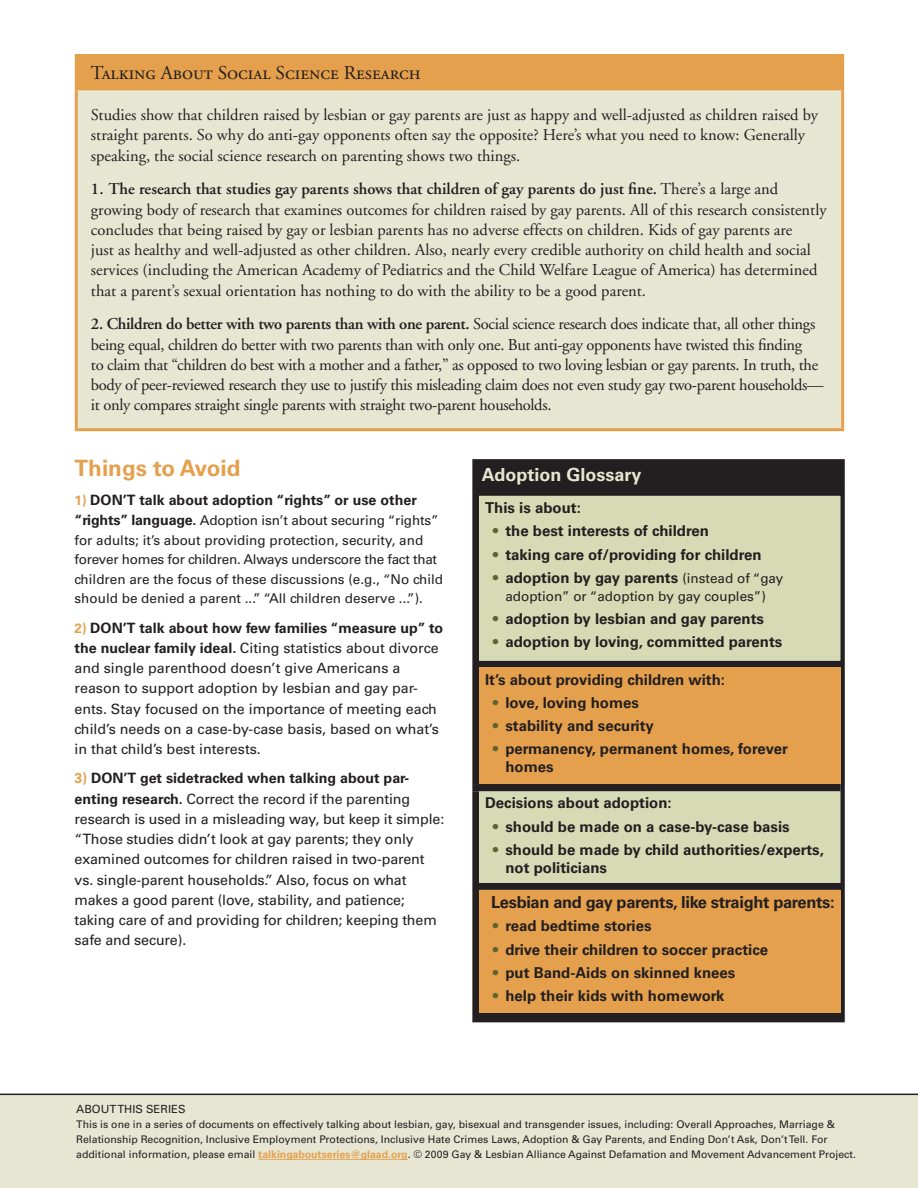
<style>
.page{position:relative;width:918px;height:1188px;background:#fff}
.page>*{position:absolute;margin:0;border:0;box-sizing:border-box;transform-origin:0 0}
.indented_bullets{font:700 22.5px "Univers";color:#e5a04d}
.call_out_color_cards{font:19.5px "Adobe Garamond Regular SC";color:#231f20}
.subtitle_2{font:700 18px "Univers";color:#e7e6d3}
.call_out_color_cards-2{font:16.5px/20.2px "Adobe Garamond";color:#231f20}
.call_out_color_cards-3{font:16.5px/20.2px "Adobe Garamond";letter-spacing:-.02em;color:#231f20}
.diagram_numbers_bull{font:700 16.5px "Univers";letter-spacing:-.02em;color:#231f20}
.diagram_numbers_bull-2{font:700 15px/18px "Univers";color:#231f20}
.indented_bullets-2{font:14.25px/20.2px "Univers";letter-spacing:-.01em;color:#231f20}
.Body{font:14.25px/20.2px "Univers";color:#231f20}
.Body-2{font:700 14.25px "Univers";color:#231f20}
.Body-3{font:13.5px/19.5px "Univers";color:#231f20}
.diagram_numbers_bull-3{font:13.5px "Univers";color:#231f20}
.t1{font:11.25px "Univers";color:#231f20}
.t2{font:10.5px/15px "Univers";color:#231f20}
.s1{font-weight:600}
.s2{font-size:13.5px;color:#e5a04d}
.s3{font-weight:700;font-size:14.25px}
.s4{font-weight:700;font-size:13.5px;color:#e5a04d}
.s5{font-weight:700}
.s6{font-weight:700;color:#e5a04d}
.s7{font-weight:900;color:#5d6430}
.s8{font-weight:400;font-size:13.5px}
</style>
<div class="page">
<svg style="left:472px;top:459px;width:373px;height:563px;background:#2d2828"></svg>
<div style="left:479px;top:496px;width:361px;height:387px;background:#d6dbb5"></div>
<div style="left:479px;top:667px;width:361px;height:117px;background:#e5a04d"></div>
<div style="left:472px;top:784px;width:368px;height:7px;background:#231f20"></div>
<div style="left:479px;top:890px;width:361px;height:122px;background:#e5a04d"></div>
<div style="left:76px;top:56px;width:767px;height:33px;background:#e5a04d"></div>
<div style="left:76px;top:89px;width:767px;height:341px;background:#e7e6d3"></div>
<hr style="left:75px;top:90px;width:3px;height:338px;background:#e5a04d">
<hr style="left:841px;top:90px;width:3px;height:338px;background:#e5a04d">
<hr style="left:75px;top:428px;width:769px;height:3px;background:#e5a04d">
<hr style="left:75px;top:54px;width:769px;height:3px;background:#e5a04d">
<hr style="left:75px;top:57px;width:3px;height:30px;background:#e5a04d">
<hr style="left:841px;top:57px;width:3px;height:30px;background:#e5a04d">
<hr style="left:75px;top:87px;width:769px;height:3px;background:#e5a04d">
<div style="left:0;top:1094px;width:918px;height:94px;background:#e7e6d3"></div>
<hr style="left:258px;top:1159px;width:150px;height:1px;background:#e5a04d">
<hr style="left:0;top:1094px;width:918px;height:1px;background:#231f20">
<p class="call_out_color_cards" style="left:91px;top:63px;width:331px">Talking About Social Science Research</p>
<p class="call_out_color_cards-2" style="left:91px;top:105px;width:729px">Studies show that children raised by lesbian or gay parents are just as happy and well-adjusted as children raised by straight parents. So why do anti-gay opponents often say the opposite? Here’s what you need to know: Generally speaking, the social science research on parenting shows two things.</p>
<p class="call_out_color_cards-2" style="left:91px;top:180px;width:737px"><span class="s1">1. The research that studies gay parents shows that children of gay parents do just fine.</span> There’s a large and growing body of research that examines outcomes for children raised by gay parents. All of this research consistently concludes that being raised by gay or lesbian parents has no adverse effects on children. Kids of gay parents are<br>just as healthy and well-adjusted as other children. Also, nearly every credible authority on child health and social services (including the American Academy of Pediatrics and the Child Welfare League of America) has determined that a parent’s sexual orientation has nothing to do with the ability to be a good parent.</p>
<p class="call_out_color_cards-3" style="left:91px;top:315px;width:734px"><span class="s1">2. Children do better with two parents than with one parent.</span> Social science research does indicate that, all other things being equal, children do better with two parents than with only one. But anti-gay opponents have twisted this finding<br>to claim that “children do best with a mother and a father,” as opposed to two loving lesbian or gay parents. In truth, the body of peer-reviewed research they use to justify this misleading claim does not even study gay two-parent households— it only compares straight single parents with straight two-parent households.</p>
<p class="indented_bullets" style="left:75px;top:455px;width:168px">Things to Avoid</p>
<p class="Body-2" style="left:75px;top:492px;width:344px"><span class="s2">1)</span> DON’T talk about adoption “rights” or use other</p>
<p class="Body-3" style="left:75px;top:511px;width:370px"><span class="s3">“rights” language.</span> Adoption isn’t about securing “rights” for adults; it’s about providing protection, security, and forever homes for children. Always underscore the fact that children are the focus of these discussions (e.g., “No child should be denied a parent ...” “All children deserve ...”).</p>
<p class="Body" style="left:75px;top:618px;width:370px"><span class="s4">2)</span> <span class="s5">DON’T talk about how few families “measure up” to the nuclear family ideal.</span> Citing statistics about divorce and single parenthood doesn’t give Americans a reason to support adoption by lesbian and gay par&shy;ents. Stay focused on the importance of meeting each child’s needs on a case-by-case basis, based on what’s in that child’s best interests.</p>
<p class="indented_bullets-2" style="left:75px;top:768px;width:371px"><span class="s6">3)</span> <span class="s5">DON’T get sidetracked when talking about par&shy;enting research.</span> Correct the record if the parenting research is used in a misleading way, but keep it simple: “Those studies didn’t look at gay parents; they only examined outcomes for children raised in two-parent vs. single-parent households.” Also, focus on what makes a good parent (love, stability, and patience; taking care of and providing for children; keeping them safe and secure).</p>
<p class="subtitle_2" style="left:482px;top:464px;width:161px">Adoption Glossary</p>
<p class="diagram_numbers_bull-2" style="left:485px;top:499px;width:97px">This is about:</p>
<p class="diagram_numbers_bull-2" style="left:492px;top:522px;width:219px"><span class="s7">•</span> the best interests of children</p>
<p class="diagram_numbers_bull-2" style="left:492px;top:545px;width:271px"><span class="s7">•</span> taking care of/providing for children</p>
<p class="diagram_numbers_bull-2" style="left:492px;top:569px;width:293px"><span class="s7">•</span> adoption by gay parents <span class="s8">(instead of “gay</span></p>
<p class="diagram_numbers_bull-3" style="left:505px;top:588px;width:262px">adoption” or “adoption by gay couples”)</p>
<p class="diagram_numbers_bull-2" style="left:492px;top:610px;width:274px"><span class="s7">•</span> adoption by lesbian and gay parents</p>
<p class="diagram_numbers_bull-2" style="left:492px;top:633px;width:292px"><span class="s7">•</span> adoption by loving, committed parents</p>
<p class="diagram_numbers_bull-2" style="left:485px;top:670px;width:241px">It’s about providing children with:</p>
<p class="diagram_numbers_bull-2" style="left:492px;top:694px;width:149px"><span class="s7">•</span> love, loving homes</p>
<p class="diagram_numbers_bull-2" style="left:492px;top:717px;width:164px"><span class="s7">•</span> stability and security</p>
<p class="diagram_numbers_bull-2" style="left:505px;top:740px;width:284px;text-indent:-14px"><span class="s7">•</span> permanency, permanent homes, forever homes</p>
<p class="diagram_numbers_bull-2" style="left:485px;top:794px;width:188px">Decisions about adoption:</p>
<p class="diagram_numbers_bull-2" style="left:492px;top:818px;width:299px"><span class="s7">•</span> should be made on a case-by-case basis</p>
<p class="diagram_numbers_bull-2" style="left:505px;top:841px;width:320px;text-indent:-14px"><span class="s7">•</span> should be made by child authorities/experts, not politicians</p>
<p class="diagram_numbers_bull" style="left:491px;top:893px;width:345px">Lesbian and gay parents, like straight parents:</p>
<p class="diagram_numbers_bull-2" style="left:492px;top:917px;width:161px"><span class="s7">•</span> read bedtime stories</p>
<p class="diagram_numbers_bull-2" style="left:492px;top:941px;width:278px"><span class="s7">•</span> drive their children to soccer practice</p>
<p class="diagram_numbers_bull-2" style="left:492px;top:964px;width:245px"><span class="s7">•</span> put Band-Aids on skinned knees</p>
<p class="diagram_numbers_bull-2" style="left:492px;top:987px;width:234px"><span class="s7">•</span> help their kids with homework</p>
<p class="t1" style="left:76px;top:1103px;width:111px">ABOUT THIS SERIES</p>
<p class="t2" style="left:76px;top:1117px;width:781px">This is one in a series of documents on effectively talking about lesbian, gay, bisexual and transgender issues, including: Overall Approaches, Marriage &amp;<br>Relationship Recognition, Inclusive Employment Protections, Inclusive Hate Crimes Laws, Adoption &amp; Gay Parents, and Ending Don’t Ask, Don’t Tell. For additional information, please email <span class="s6">talkingaboutseries@glaad.org</span>. © 2009 Gay &amp; Lesbian Alliance Against Defamation and Movement Advancement Project.</p>
</div>
